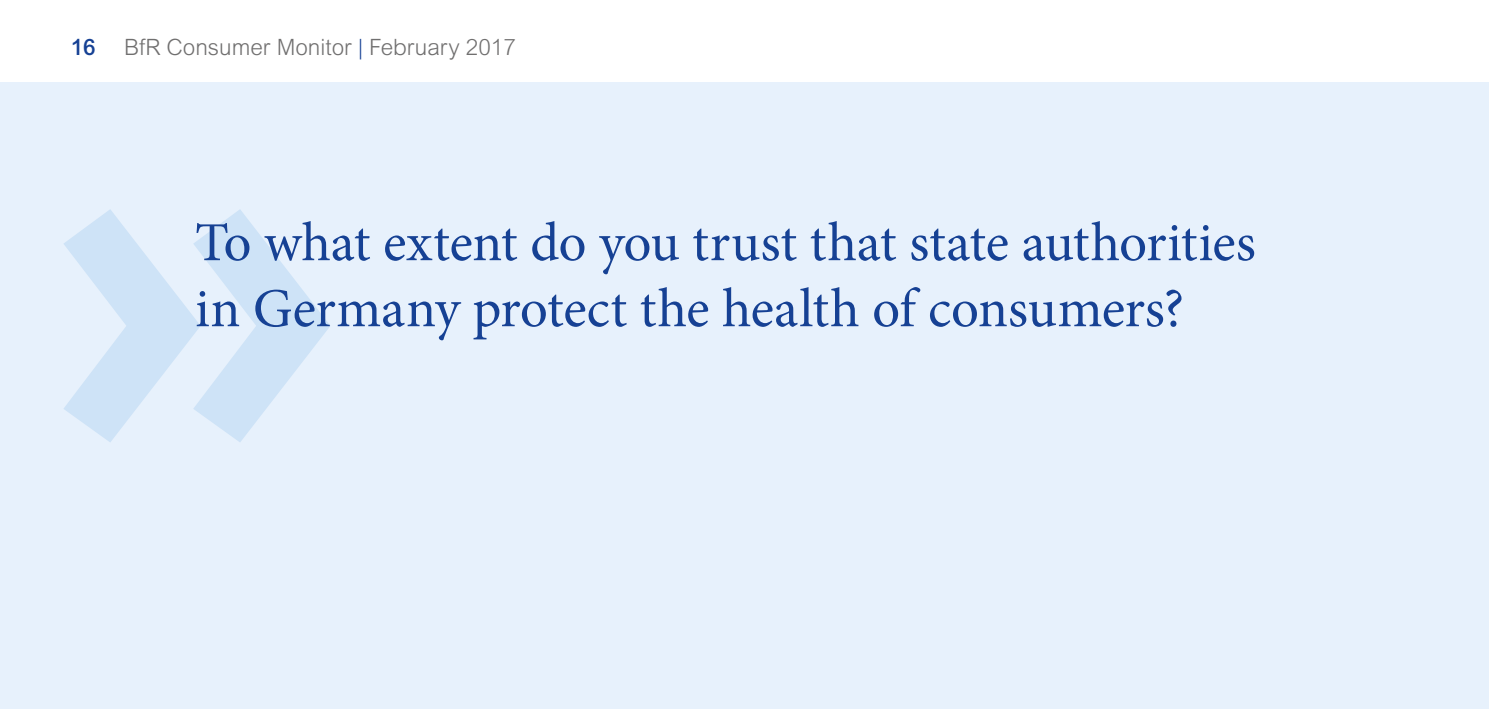
<style>
.page{position:relative;width:1489px;height:709px;background:#fff}
.page>*{position:absolute;margin:0;border:0;box-sizing:border-box;transform-origin:0 0}
.t1{font:900 375px "Meta OT";color:#cee3f7}
.t2{font:55px/66px "Minion Pro";letter-spacing:-.01em;color:#164194}
.t3{font:300 22.5px "Arial MT Pro";color:#706f6f}
.t4{font:500 22.5px "Arial MT Pro";color:#164194}
.s1{color:#164194}
</style>
<div class="page">
<div style="left:0;top:82px;width:1488px;height:627px;background:#e7f1fc"></div>
<p class="t4" style="left:71px;top:34px;width:26px">16</p>
<p class="t3" style="left:124px;top:33px;width:393px">BfR Consumer Monitor <span class="s1">|</span> February 2017</p>
<h1 class="t1" style="left:46px;top:80px;width:302px">&gt;&gt;</h1>
<p class="t2" style="left:195px;top:210px;width:1062px">To what extent do you trust that state authorities in Germany protect the health of consumers?</p>
</div>
